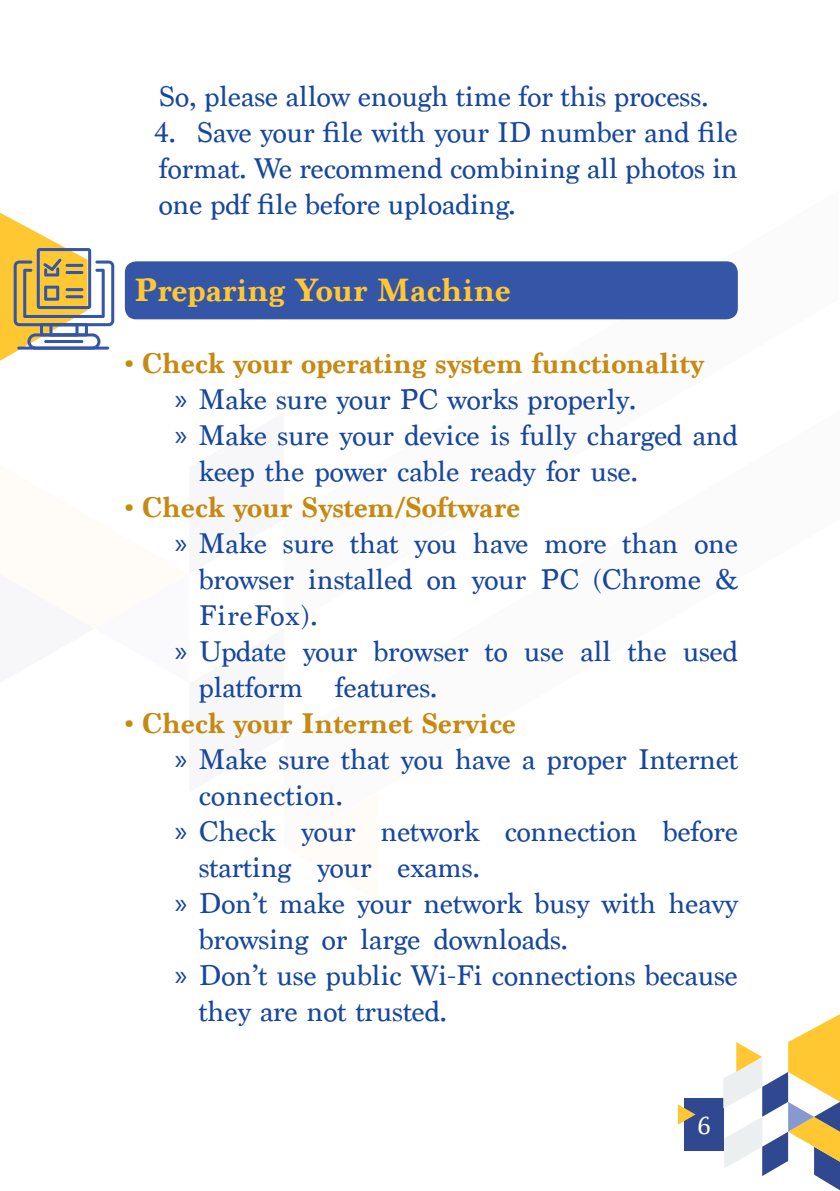
<style>
.page{position:relative;width:840px;height:1191px;background:#fff}
.page>*{position:absolute;margin:0;border:0;box-sizing:border-box;transform-origin:0 0}
.t1{font:700 34px "Marion";color:#ffc832}
.t2{font:30px/36px "Marion";color:#17479e;text-align:justify}
.t3{font:700 30px "Marion";color:#c68911}
.t4{font:30px "Marion";letter-spacing:.035em;color:#17479e}
.t5{font:26px "Marion";color:#fff}
.s1{font-family:"Myriad Pro"}
</style>
<div class="page">
<div style="left:683px;top:1098px;width:40px;height:52px;background:#2f488f"></div>
<svg style="left:722px;top:1014px;width:117px;height:176px"></svg>
<svg style="left:677px;top:1104px;width:18px;height:20px"></svg>
<div style="left:125px;top:261px;width:612px;height:58px;background:#3555a6;border-radius:11px"></div>
<svg style="left:0;top:213px;width:114px;height:148px"></svg>
<hr style="left:65px;top:271px;width:18px;height:3px;background:#3555a6;border-radius:2px">
<hr style="left:65px;top:264px;width:18px;height:3px;background:#3555a6;border-radius:2px">
<hr style="left:65px;top:295px;width:18px;height:3px;background:#3555a6;border-radius:2px">
<hr style="left:65px;top:288px;width:18px;height:3px;background:#3555a6;border-radius:2px">
<hr style="left:44px;top:340px;width:39px;height:3px;background:#3555a6;border-radius:2px">
<hr style="left:17px;top:346px;width:92px;height:3px;background:#3555a6;border-radius:2px">
<p class="t2" style="left:159px;top:79px;width:550px">So, please allow enough time for this process.</p>
<p class="t2" style="left:154px;top:115px;width:585px">44. Save your file with your ID number and file format. We recommend combining all photos in one pdf file before uploading.</p>
<p class="t1" style="left:134px;top:270px;width:378px">Preparing Your Machine</p>
<p class="t3" style="left:125px;top:345px;width:580px">• Check your operating system functionality</p>
<p class="t2" style="left:175px;top:381px;width:462px"><span class="s1">»</span> Make sure your PC works properly.</p>
<p class="t2" style="left:175px;top:417px;width:564px"><span class="s1">»</span> Make sure your device is fully charged and</p>
<p class="t2" style="left:199px;top:453px;width:440px">keep the power cable ready for use.</p>
<p class="t3" style="left:125px;top:489px;width:396px">• Check your System/Software</p>
<p class="t2" style="left:175px;top:525px;width:564px"><span class="s1">»</span> Make sure that you have more than one</p>
<p class="t2" style="left:199px;top:561px;width:540px">browser installed on your PC (Chrome &amp;</p>
<p class="t4" style="left:199px;top:597px;width:120px">FireFox).</p>
<p class="t2" style="left:175px;top:633px;width:564px"><span class="s1">»</span> Update your browser to use all the used</p>
<p class="t2" style="left:199px;top:669px;width:240px">platform features.</p>
<p class="t3" style="left:125px;top:705px;width:392px">• Check your Internet Service</p>
<p class="t2" style="left:175px;top:741px;width:564px"><span class="s1">»</span> Make sure that you have a proper Internet</p>
<p class="t2" style="left:199px;top:777px;width:146px">connection.</p>
<p class="t2" style="left:175px;top:813px;width:564px"><span class="s1">»</span> Check your network connection before</p>
<p class="t2" style="left:199px;top:849px;width:282px">starting your exams.</p>
<p class="t2" style="left:175px;top:885px;width:564px"><span class="s1">»</span> Don’t make your network busy with heavy</p>
<p class="t2" style="left:199px;top:921px;width:370px">browsing or large downloads.</p>
<p class="t2" style="left:175px;top:957px;width:564px"><span class="s1">»</span> Don’t use public Wi-Fi connections because</p>
<p class="t2" style="left:199px;top:993px;width:249px">they are not trusted.</p>
<p class="t5" style="left:697px;top:1110px;width:14px">6</p>
</div>
